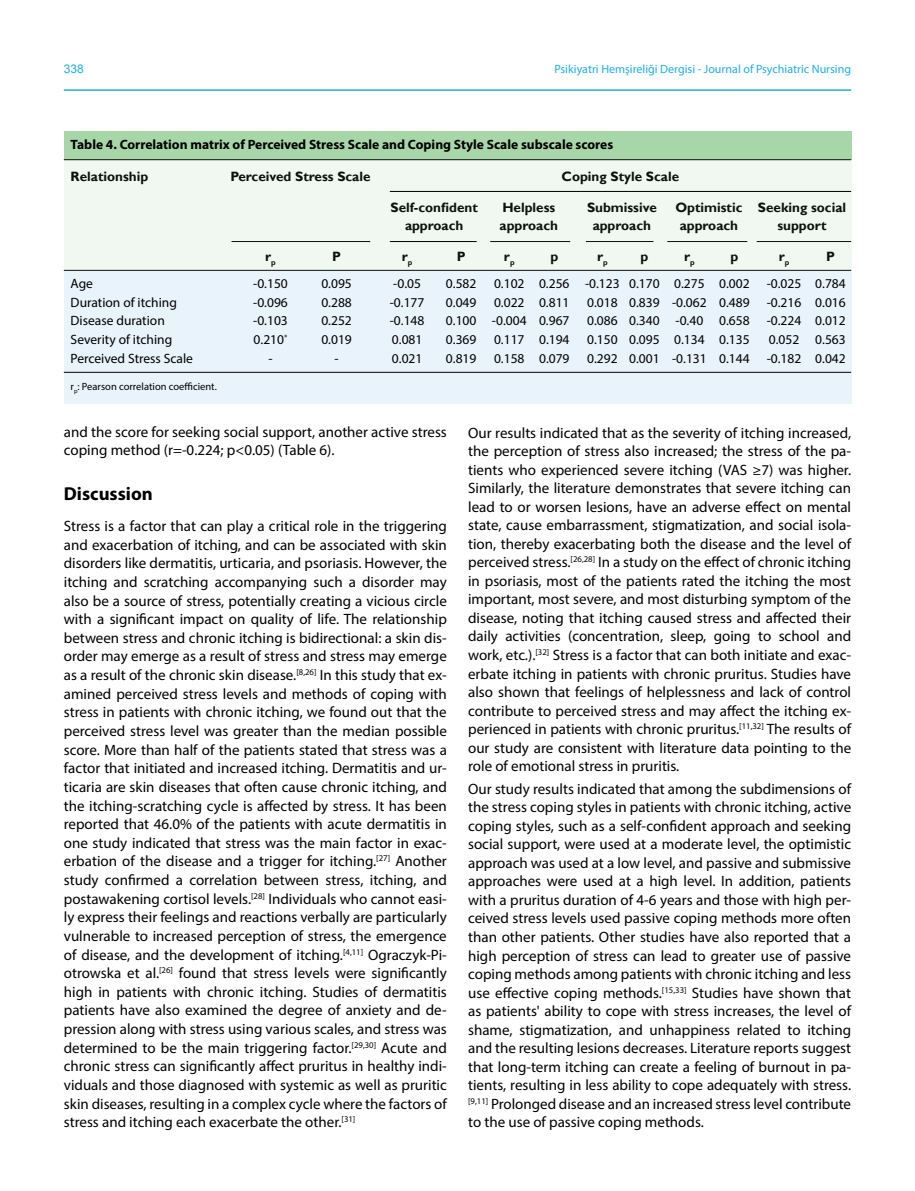
<style>
.page{position:relative;width:915px;height:1191px;background:#fff}
.page>*{position:absolute;margin:0;border:0;box-sizing:border-box;transform-origin:0 0}
.t1{font:700 18.75px "Myriad Pro";color:#000}
.t2{font:15px/18.5px "Myriad Pro";color:#000;text-align:justify}
.t3{font:13.5px "Myriad Pro";color:#000}
.t4{font:700 13.5px "Gill Sans";color:#000}
.t5{font:700 13.5px "Myriad Pro";color:#000}
.t6{font:12px "Myriad Pro";color:#21ade3}
.t7{font:12px "Arial";color:#21ade3}
.t8{font:10.5px "Myriad Pro";color:#000}
</style>
<div class="page">
<hr style="left:64px;top:89px;width:786px;height:2px;background:#21ade3">
<div style="left:64px;top:131px;width:786px;height:28px;background:#a7d6a8"></div>
<div style="left:64px;top:270px;width:786px;height:134px;background:#e9f3fb"></div>
<hr style="left:64px;top:270px;width:786px;height:1px;background:#000">
<hr style="left:64px;top:372px;width:786px;height:1px;background:#000">
<div style="left:64px;top:159px;width:786px;height:111px;background:#f0f8f1"></div>
<hr style="left:389px;top:241px;width:87px;height:1px;background:#000">
<hr style="left:389px;top:191px;width:461px;height:1px;background:#000">
<p class="t7" style="left:64px;top:60px;width:22px">338</p>
<p class="t6" style="left:554px;top:61px;width:298px">Psikiyatri Hemşireliği Dergisi - Journal of Psychiatric Nursing</p>
<p class="t5" style="left:71px;top:136px;width:544px">Table 4. Correlation matrix of Perceived Stress Scale and Coping Style Scale subscale scores</p>
<p class="t4" style="left:71px;top:169px;width:79px">Relationship</p>
<p class="t4" style="left:230px;top:169px;width:141px">Perceived Stress Scale</p>
<p class="t4" style="left:561px;top:169px;width:119px">Coping Style Scale</p>
<p class="t4" style="left:390px;top:199px;width:89px">Self-confident</p>
<p class="t4" style="left:502px;top:199px;width:54px">Helpless</p>
<p class="t4" style="left:586px;top:199px;width:71px">Submissive</p>
<p class="t4" style="left:675px;top:199px;width:172px">Optimistic Seeking social</p>
<p class="t4" style="left:405px;top:217px;width:60px">approach</p>
<p class="t4" style="left:499px;top:217px;width:60px">approach</p>
<p class="t4" style="left:592px;top:217px;width:60px">approach</p>
<p class="t4" style="left:679px;top:217px;width:60px">approach</p>
<p class="t4" style="left:777px;top:217px;width:51px">support</p>
<p class="t4" style="left:265px;top:248px;width:12px">r<sub>p</sub></p>
<p class="t4" style="left:332px;top:248px;width:10px">P</p>
<p class="t4" style="left:402px;top:248px;width:12px">r<sub>p</sub></p>
<p class="t4" style="left:456px;top:248px;width:10px">P</p>
<p class="t4" style="left:504px;top:248px;width:12px">r<sub>p</sub></p>
<p class="t4" style="left:550px;top:248px;width:9px">p</p>
<p class="t4" style="left:597px;top:248px;width:12px">r<sub>p</sub></p>
<p class="t4" style="left:640px;top:248px;width:9px">p</p>
<p class="t4" style="left:684px;top:248px;width:12px">r<sub>p</sub></p>
<p class="t4" style="left:730px;top:248px;width:9px">p</p>
<p class="t4" style="left:778px;top:248px;width:12px">r<sub>p</sub></p>
<p class="t4" style="left:825px;top:248px;width:10px">P</p>
<p class="t3" style="left:71px;top:275px;width:24px">Age</p>
<p class="t3" style="left:253px;top:275px;width:36px">-0.150</p>
<p class="t3" style="left:321px;top:275px;width:32px">0.095</p>
<p class="t3" style="left:393px;top:275px;width:29px">-0.05</p>
<p class="t3" style="left:446px;top:275px;width:32px">0.582</p>
<p class="t3" style="left:494px;top:275px;width:257px">0.102 0.256 -0.123 0.170 0.275 0.002</p>
<p class="t3" style="left:766px;top:275px;width:81px">-0.025 0.784</p>
<p class="t3" style="left:71px;top:294px;width:108px">Duration of itching</p>
<p class="t3" style="left:253px;top:294px;width:36px">-0.096</p>
<p class="t3" style="left:321px;top:294px;width:32px">0.288</p>
<p class="t3" style="left:389px;top:294px;width:36px">-0.177</p>
<p class="t3" style="left:446px;top:294px;width:32px">0.049</p>
<p class="t3" style="left:494px;top:294px;width:77px">0.022 0.811</p>
<p class="t3" style="left:587px;top:294px;width:164px">0.018 0.839 -0.062 0.489</p>
<p class="t3" style="left:766px;top:294px;width:81px">-0.216 0.016</p>
<p class="t3" style="left:71px;top:312px;width:96px">Disease duration</p>
<p class="t3" style="left:253px;top:312px;width:36px">-0.103</p>
<p class="t3" style="left:321px;top:312px;width:32px">0.252</p>
<p class="t3" style="left:389px;top:312px;width:36px">-0.148</p>
<p class="t3" style="left:446px;top:312px;width:125px">0.100 -0.004 0.967</p>
<p class="t3" style="left:587px;top:312px;width:164px">0.086 0.340 -0.40 0.658</p>
<p class="t3" style="left:766px;top:312px;width:81px">-0.224 0.012</p>
<p class="t3" style="left:71px;top:331px;width:103px">Severity of itching</p>
<p class="t3" style="left:253px;top:331px;width:35px">0.210<sup>*</sup></p>
<p class="t3" style="left:321px;top:331px;width:32px">0.019</p>
<p class="t3" style="left:392px;top:331px;width:32px">0.081</p>
<p class="t3" style="left:446px;top:331px;width:32px">0.369</p>
<p class="t3" style="left:494px;top:331px;width:77px">0.117 0.194</p>
<p class="t3" style="left:587px;top:331px;width:164px">0.150 0.095 0.134 0.135</p>
<p class="t3" style="left:768px;top:331px;width:78px">0.052 0.563</p>
<p class="t3" style="left:71px;top:350px;width:124px">Perceived Stress Scale</p>
<p class="t3" style="left:268px;top:350px;width:6px">-</p>
<p class="t3" style="left:334px;top:350px;width:6px">-</p>
<p class="t3" style="left:392px;top:350px;width:32px">0.021</p>
<p class="t3" style="left:446px;top:350px;width:32px">0.819</p>
<p class="t3" style="left:494px;top:350px;width:77px">0.158 0.079</p>
<p class="t3" style="left:587px;top:350px;width:164px">0.292 0.001 -0.131 0.144</p>
<p class="t3" style="left:766px;top:350px;width:81px">-0.182 0.042</p>
<p class="t8" style="left:71px;top:380px;width:148px">r<sub>p</sub>: Pearson correlation coefficient.</p>
<p class="t2" style="left:64px;top:422px;width:384px">and the score for seeking social support, another active stress coping method (r=-0.224; p&lt;0.05) (Table 6).</p>
<p class="t1" style="left:64px;top:481px;width:91px">Discussion</p>
<p class="t2" style="left:64px;top:516px;width:384px">Stress is a factor that can play a critical role in the triggering and exacerbation of itching, and can be associated with skin disorders like dermatitis, urticaria, and psoriasis. However, the itching and scratching accompanying such a disorder may also be a source of stress, potentially creating a vicious circle with a significant impact on quality of life. The relationship between stress and chronic itching is bidirectional: a skin dis&shy;order may emerge as a result of stress and stress may emerge as a result of the chronic skin disease.<sup>[8,26]</sup> In this study that ex&shy;amined perceived stress levels and methods of coping with stress in patients with chronic itching, we found out that the perceived stress level was greater than the median possible score. More than half of the patients stated that stress was a factor that initiated and increased itching. Dermatitis and ur&shy;ticaria are skin diseases that often cause chronic itching, and the itching-scratching cycle is affected by stress. It has been reported that 46.0% of the patients with acute dermatitis in one study indicated that stress was the main factor in exac&shy;erbation of the disease and a trigger for itching.<sup>[27]</sup> Another study confirmed a correlation between stress, itching, and postawakening cortisol levels.<sup>[28]</sup> Individuals who cannot easi&shy;ly express their feelings and reactions verbally are particularly vulnerable to increased perception of stress, the emergence of disease, and the development of itching.<sup>[4,11]</sup> Ograczyk-Pi&shy;otrowska et al.<sup>[26]</sup> found that stress levels were significantly high in patients with chronic itching. Studies of dermatitis patients have also examined the degree of anxiety and de&shy;pression along with stress using various scales, and stress was determined to be the main triggering factor.<sup>[29,30]</sup> Acute and chronic stress can significantly affect pruritus in healthy indi&shy;viduals and those diagnosed with systemic as well as pruritic skin diseases, resulting in a complex cycle where the factors of stress and itching each exacerbate the other.<sup>[31]</sup></p>
<p class="t2" style="left:468px;top:423px;width:384px">Our results indicated that as the severity of itching increased, the perception of stress also increased; the stress of the pa&shy;tients who experienced severe itching (VAS ≥7) was higher.<br>Similarly, the literature demonstrates that severe itching can lead to or worsen lesions, have an adverse effect on mental state, cause embarrassment, stigmatization, and social isola&shy;tion, thereby exacerbating both the disease and the level of perceived stress.<sup>[26,28]</sup> In a study on the effect of chronic itching in psoriasis, most of the patients rated the itching the most important, most severe, and most disturbing symptom of the disease, noting that itching caused stress and affected their daily activities (concentration, sleep, going to school and work, etc.).<sup>[32]</sup> Stress is a factor that can both initiate and exac&shy;erbate itching in patients with chronic pruritus. Studies have also shown that feelings of helplessness and lack of control contribute to perceived stress and may affect the itching ex&shy;perienced in patients with chronic pruritus.<sup>[11,32]</sup> The results of our study are consistent with literature data pointing to the role of emotional stress in pruritis.</p>
<p class="t2" style="left:468px;top:779px;width:384px">Our study results indicated that among the subdimensions of the stress coping styles in patients with chronic itching, active coping styles, such as a self-confident approach and seeking social support, were used at a moderate level, the optimistic approach was used at a low level, and passive and submissive approaches were used at a high level. In addition, patients with a pruritus duration of 4-6 years and those with high per&shy;ceived stress levels used passive coping methods more often than other patients. Other studies have also reported that a high perception of stress can lead to greater use of passive coping methods among patients with chronic itching and less use effective coping methods.<sup>[15,33]</sup> Studies have shown that as patients' ability to cope with stress increases, the level of shame, stigmatization, and unhappiness related to itching and the resulting lesions decreases. Literature reports suggest that long-term itching can create a feeling of burnout in pa&shy;tients, resulting in less ability to cope adequately with stress. <sup>[9,11]</sup> Prolonged disease and an increased stress level contribute to the use of passive coping methods.</p>
</div>
